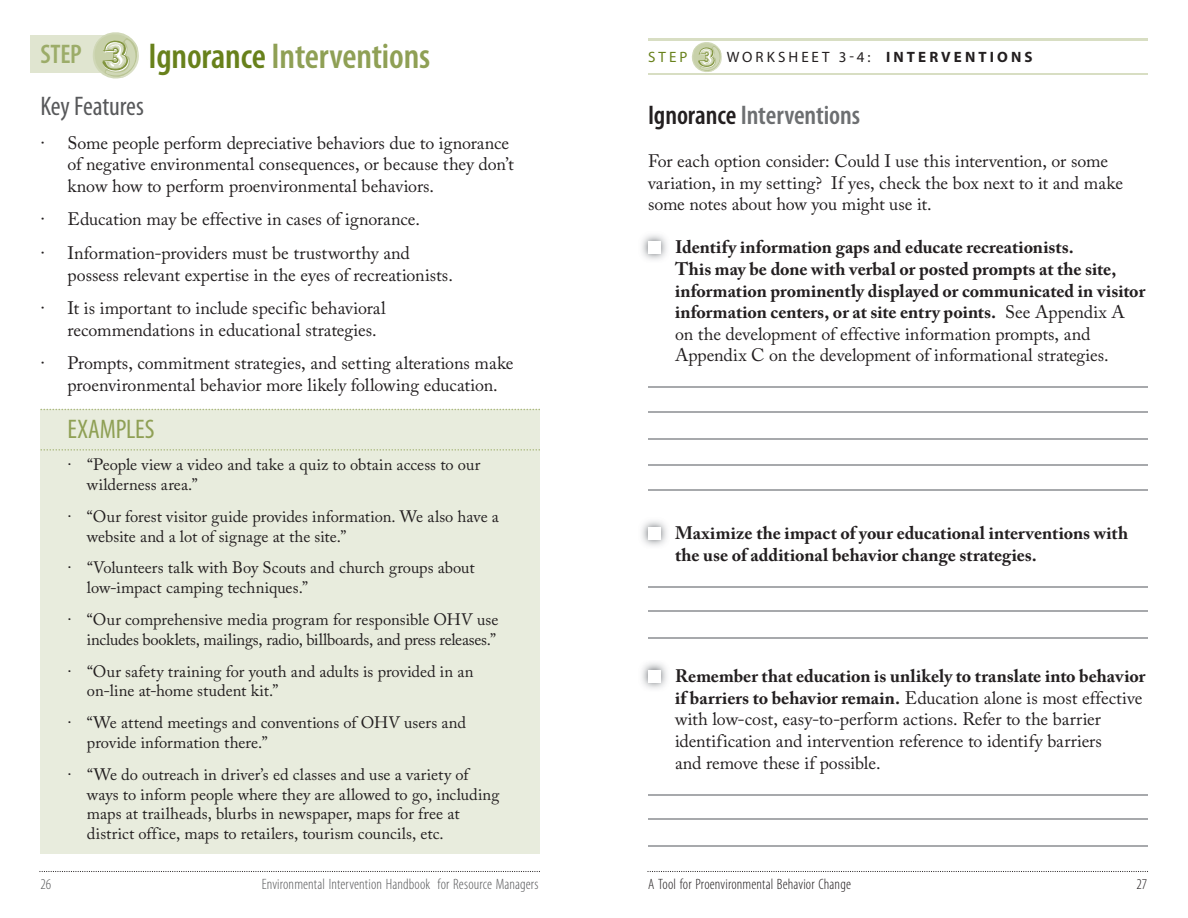
<style>
.page{position:relative;width:1188px;height:918px;background:#fff}
.page>*{position:absolute;margin:0;border:0;box-sizing:border-box;transform-origin:0 0}
.t1{font:600 condensed 36px "Myriad Pro";letter-spacing:-.005em;color:#8fa055}
.t2{font:600 condensed 27px "Myriad Pro";letter-spacing:-.005em;color:#6d6f71}
.t3{font:condensed 27px "Myriad Pro";letter-spacing:-.005em;color:#58595b}
.t4{font:condensed 27px "Myriad Pro";letter-spacing:-.005em;color:#8fa055}
.t5{font:600 condensed 27px "Myriad Pro";color:#9cac69}
.t6{font:18px/21.6px "Adobe Caslon Pro";color:#231f20}
.t7{font:700 18px/21.6px "Adobe Caslon Pro";color:#231f20}
.t8{font:16.5px/19.8px "Adobe Caslon Pro";color:#231f20}
.t9{font:300 condensed 15px "Myriad Pro";letter-spacing:.01em;color:#58595b}
.t10{font:300 condensed 15px "Myriad Pro";letter-spacing:.01em;color:#231f20}
.t11{font:15px "Myriad Pro";letter-spacing:.205em;color:#231f20}
.t12{font:15px "Myriad Pro";color:#68811b}
.s1{color:#68811b}
.s2{font-weight:700}
.s3{color:#231f20}
.s4{font-weight:400}
</style>
<div class="page">
<svg style="left:39px;top:871px;width:501px;height:1px"></svg>
<svg style="left:647px;top:871px;width:501px;height:1px"></svg>
<hr style="left:648px;top:38px;width:500px;height:3px;background:#d8dec3">
<hr style="left:648px;top:73px;width:500px;height:2px;background:#d8dec3">
<img style="left:642px;top:235px;width:25px;height:25px">
<div style="left:648px;top:241px;width:12px;height:12px;background:#fff"></div>
<hr style="left:648px;top:387px;width:500px;height:1px;background:#a7a9ac">
<hr style="left:648px;top:411px;width:500px;height:2px;background:#a7a9ac">
<hr style="left:648px;top:438px;width:500px;height:2px;background:#a7a9ac">
<hr style="left:648px;top:465px;width:500px;height:1px;background:#a7a9ac">
<hr style="left:648px;top:489px;width:500px;height:2px;background:#a7a9ac">
<img style="left:642px;top:521px;width:25px;height:25px">
<div style="left:648px;top:527px;width:12px;height:12px;background:#fff"></div>
<hr style="left:648px;top:586px;width:500px;height:2px;background:#a7a9ac">
<hr style="left:648px;top:611px;width:500px;height:1px;background:#a7a9ac">
<hr style="left:648px;top:638px;width:500px;height:1px;background:#a7a9ac">
<img style="left:642px;top:663px;width:25px;height:26px">
<div style="left:648px;top:670px;width:12px;height:12px;background:#fff"></div>
<hr style="left:648px;top:794px;width:500px;height:1px;background:#a7a9ac">
<hr style="left:648px;top:818px;width:500px;height:2px;background:#a7a9ac">
<hr style="left:648px;top:845px;width:500px;height:2px;background:#a7a9ac">
<svg style="left:692px;top:42px;width:30px;height:30px"></svg>
<div style="left:30px;top:36px;width:86px;height:37px;background:#e0e5d0"></div>
<svg style="left:91px;top:32px;width:48px;height:47px"></svg>
<div style="left:40px;top:409px;width:500px;height:445px;background:#e8ecdd"></div>
<svg style="left:40px;top:409px;width:500px;height:1px"></svg>
<svg style="left:40px;top:449px;width:500px;height:2px"></svg>
<p class="t5" style="left:40px;top:44px;width:43px">STEP</p>
<p class="t1" style="left:148px;top:42px;width:283px"><span class="s1">Ignorance</span> Interventions</p>
<p class="t3" style="left:40px;top:96px;width:105px">Key Features</p>
<p class="t6" style="left:68px;top:134px;width:448px;text-indent:-27px">· Some people perform depreciative behaviors due to ignorance of negative environmental consequences, or because they don’t know how to perform proenvironmental behaviors.</p>
<p class="t6" style="left:40px;top:204px;width:381px;line-height:33.6px">· Education may be effective in cases of ignorance. · Information-providers must be trustworthy and</p>
<p class="t6" style="left:40px;top:260px;width:414px;line-height:33.6px;text-indent:27px">possess relevant expertise in the eyes of recreationists. · It is important to include specific behavioral</p>
<p class="t6" style="left:40px;top:315px;width:475px;line-height:33.6px;text-indent:27px">recommendations in educational strategies.<br>· Prompts, commitment strategies, and setting alterations make</p>
<p class="t6" style="left:68px;top:376px;width:432px">proenvironmental behavior more likely following education.</p>
<p class="t4" style="left:68px;top:419px;width:89px">EXAMPLES</p>
<p class="t8" style="left:87px;top:456px;width:395px;text-indent:-19px">· “People view a video and take a quiz to obtain access to our wilderness area.”</p>
<p class="t8" style="left:87px;top:508px;width:413px;text-indent:-19px">· “Our forest visitor guide provides information. We also have a website and a lot of signage at the site.”</p>
<p class="t8" style="left:87px;top:560px;width:389px;text-indent:-19px">· “Volunteers talk with Boy Scouts and church groups about low-impact camping techniques.”</p>
<p class="t8" style="left:68px;top:611px;width:432px;text-align:right">· “Our comprehensive media program for responsible OHV use includes booklets, mailings, radio, billboards, and press releases.”</p>
<p class="t8" style="left:87px;top:663px;width:388px;text-indent:-19px">· “Our safety training for youth and adults is provided in an on-line at-home student kit.”</p>
<p class="t8" style="left:87px;top:714px;width:380px;text-indent:-19px">· “We attend meetings and conventions of OHV users and provide information there.”</p>
<p class="t8" style="left:87px;top:766px;width:414px;text-indent:-19px">· “We do outreach in driver’s ed classes and use a variety of ways to inform people where they are allowed to go, including maps at trailheads, blurbs in newspaper, maps for free at district office, maps to retailers, tourism councils, etc.</p>
<p class="t12" style="left:648px;top:52px;width:41px">STEP</p>
<p class="t11" style="left:727px;top:52px;width:307px">WORKSHEET 3-4: <span class="s2">INTERVENTIONS</span></p>
<p class="t2" style="left:648px;top:105px;width:214px"><span class="s3">Ignorance</span> Interventions</p>
<p class="t6" style="left:648px;top:152px;width:477px">For each option consider: Could I use this intervention, or some variation, in my setting? If yes, check the box next to it and make some notes about how you might use it.</p>
<p class="t7" style="left:675px;top:238px;width:472px">Identify information gaps and educate recreationists.<br>This may be done with verbal or posted prompts at the site, information prominently displayed or communicated in visitor information centers, or at site entry points. <span class="s4">See Appendix A on the development of effective information prompts, and Appendix C on the development of informational strategies.</span></p>
<p class="t7" style="left:675px;top:524px;width:455px">Maximize the impact of your educational interventions with the use of additional behavior change strategies.</p>
<p class="t6" style="left:675px;top:667px;width:472px"><span class="s2">Remember that education is unlikely to translate into behavior if barriers to behavior remain.</span> Education alone is most effective with low-cost, easy-to-perform actions. Refer to the barrier identification and intervention reference to identify barriers<br>and remove these if possible.</p>
<p class="t9" style="left:40px;top:878px;width:12px">26</p>
<p class="t9" style="left:262px;top:878px;width:278px">Environmental Intervention Handbook for Resource Managers</p>
<p class="t10" style="left:648px;top:878px;width:204px">A Tool for Proenvironmental Behavior Change</p>
<p class="t10" style="left:1137px;top:878px;width:12px">27</p>
</div>
